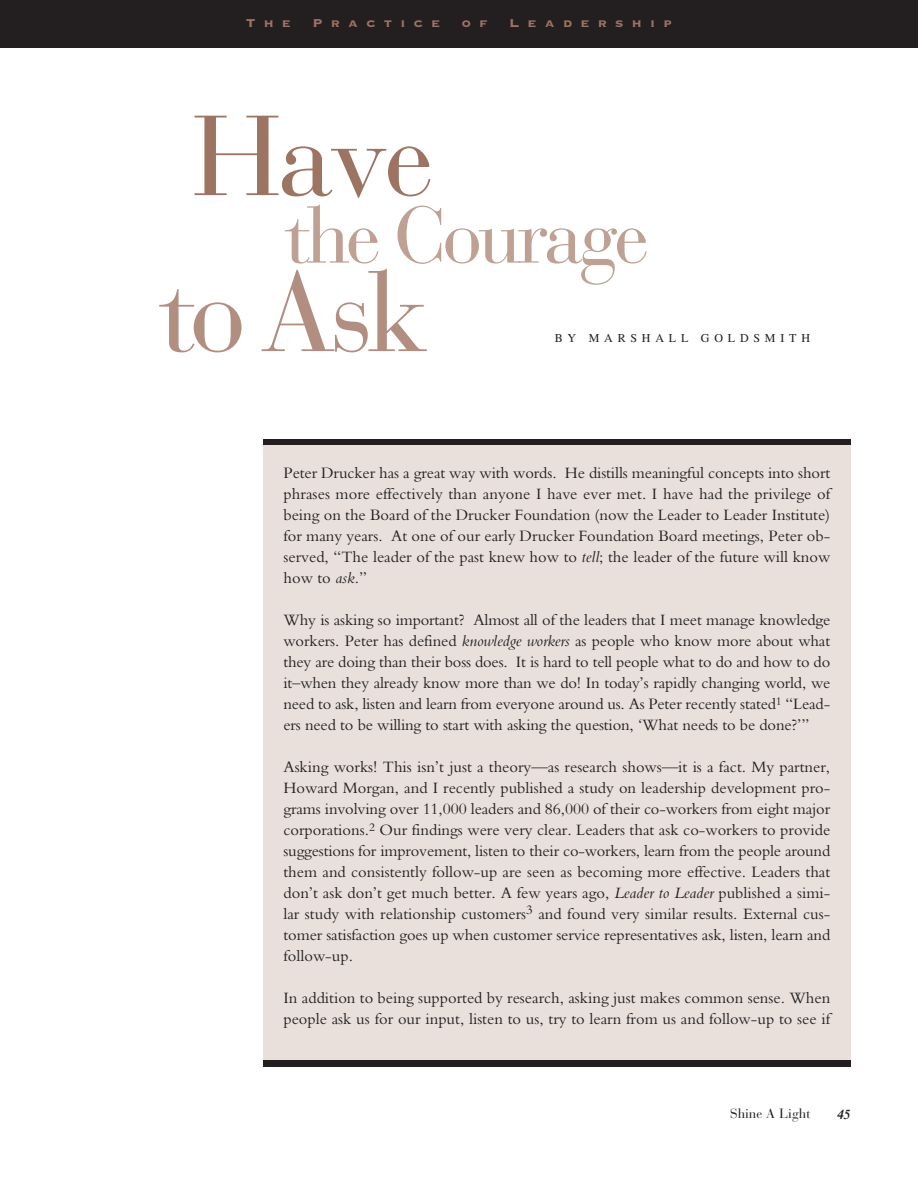
<style>
.page{position:relative;width:918px;height:1188px;background:#fff}
.page>*{position:absolute;margin:0;border:0;box-sizing:border-box;transform-origin:0 0}
.t1{font:112.8px "Bauer Bodoni Std";color:#b18e7f}
.t2{font:112.8px "Bauer Bodoni Std";color:#9d7362}
.t3{font:79.2px "Bauer Bodoni Std";letter-spacing:-.055em;color:#bea193}
.t4{font:16.5px/21px "Bembo Std";color:#231f20;text-align:justify}
.t5{font:15px "Copperplate Gothic Std 33 BC";letter-spacing:.55em;color:#9d7362}
.t6{font:13.5px "Bauer Bodoni Std";color:#231f20}
.t7{font:italic 600 13.5px "Times LT Std";color:#231f20}
.t8{font:12px "Times LT Std";letter-spacing:.4em;color:#231f20}
.s1{font-style:italic}
</style>
<div class="page">
<div style="left:0;top:0;width:918px;height:47px;background:#231f20"></div>
<div style="left:263px;top:439px;width:587px;height:628px;background:#231f20"></div>
<div style="left:263px;top:446px;width:587px;height:614px;background:#e9e0db"></div>
<p class="t5" style="left:246px;top:13px;width:46px">The</p>
<p class="t5" style="left:313px;top:13px;width:129px">Practice</p>
<p class="t5" style="left:462px;top:13px;width:27px">o f</p>
<p class="t5" style="left:509px;top:13px;width:164px">Leadership</p>
<h1 class="t2" style="left:193px;top:112px;width:243px">Have</h1>
<h2 class="t3" style="left:284px;top:204px;width:367px">the Courage</h2>
<h1 class="t1" style="left:158px;top:268px;width:273px">to Ask</h1>
<p class="t8" style="left:555px;top:333px;width:257px">BY MARSHALL GOLDSMITH</p>
<p class="t4" style="left:284px;top:463px;width:548px">Peter Drucker has a great way with words. He distills meaningful concepts into short phrases more effectively than anyone I have ever met. I have had the privilege of being on the Board of the Drucker Foundation (now the Leader to Leader Institute) for many years. At one of our early Drucker Foundation Board meetings, Peter ob&shy;served, “The leader of the past knew how to <span class="s1">tell</span>; the leader of the future will know how to <span class="s1">ask</span>.”</p>
<p class="t4" style="left:283px;top:610px;width:548px">Why is asking so important? Almost all of the leaders that I meet manage knowledge workers. Peter has defined <span class="s1">knowledge workers</span> as people who know more about what they are doing than their boss does. It is hard to tell people what to do and how to do it–when they already know more than we do! In today’s rapidly changing world, we need to ask, listen and learn from everyone around us. As Peter recently stated<sup>1</sup> “Lead&shy;ers need to be willing to start with asking the question, ‘What needs to be done?’”</p>
<p class="t4" style="left:283px;top:757px;width:548px">Asking works! This isn’t just a theory—as research shows—it is a fact. My partner, Howard Morgan, and I recently published a study on leadership development pro&shy;grams involving over 11,000 leaders and 86,000 of their co-workers from eight major corporations.<sup>2</sup> Our findings were very clear. Leaders that ask co-workers to provide suggestions for improvement, listen to their co-workers, learn from the people around them and consistently follow-up are seen as becoming more effective. Leaders that don’t ask don’t get much better. A few years ago, <span class="s1">Leader to Leader</span> published a simi&shy;lar study with relationship customers<sup>3</sup> and found very similar results. External cus&shy;tomer satisfaction goes up when customer service representatives ask, listen, learn and follow-up.</p>
<p class="t4" style="left:284px;top:988px;width:548px">In addition to being supported by research, asking just makes common sense. When people ask us for our input, listen to us, try to learn from us and follow-up to see if</p>
<p class="t6" style="left:730px;top:1108px;width:82px">Shine A Light</p>
<p class="t7" style="left:837px;top:1110px;width:15px">45</p>
</div>
